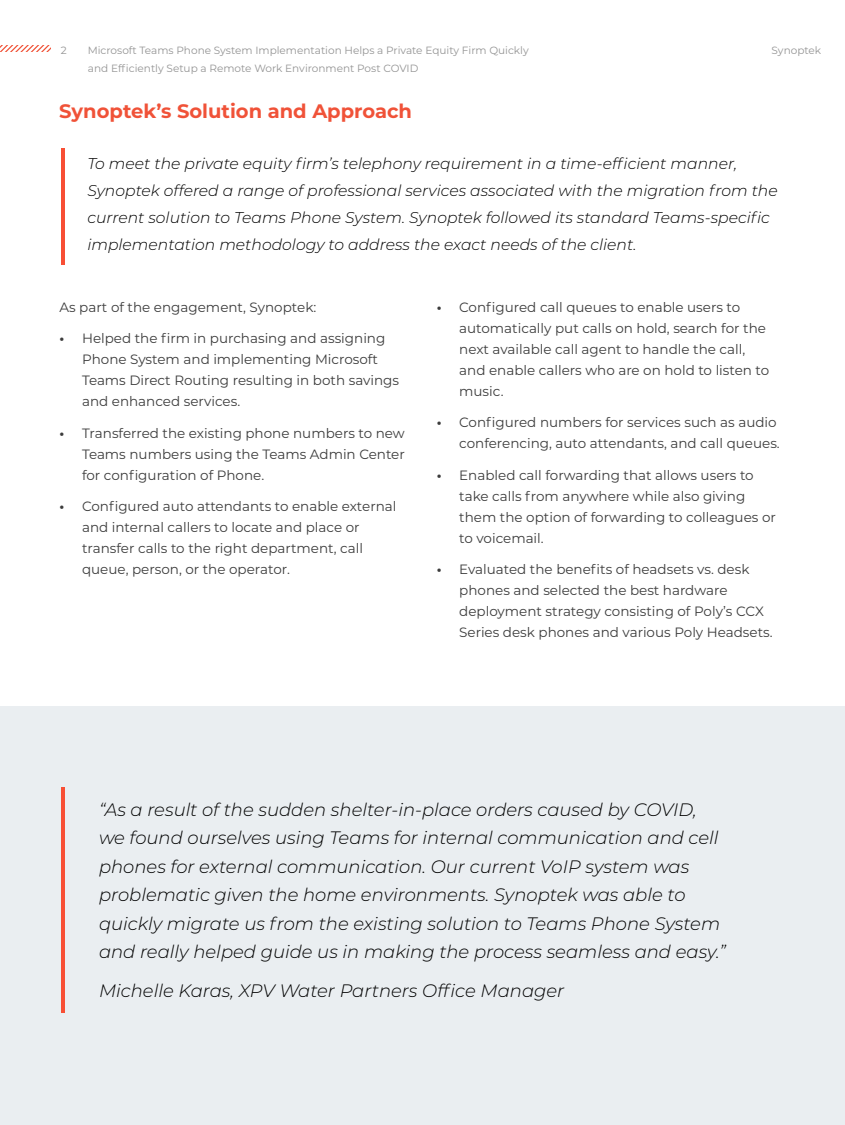
<style>
.page{position:relative;width:845px;height:1125px;background:#fff}
.page>*{position:absolute;margin:0;border:0;box-sizing:border-box;transform-origin:0 0}
.t1{font:700 19.5px "Montserrat";color:#f05238}
.t2{font:italic 300 18px/28.5px "Montserrat";color:#000}
.t3{font:italic 300 15.6px/27px "Montserrat";color:#000}
.t4{font:13.5px/21px "Montserrat";color:#3c3c3c}
.t5{font:10.5px/18px "Montserrat";color:#949494}
.s1{font-weight:700}
</style>
<div class="page">
<svg style="left:0;top:45px;width:50px;height:7px"></svg>
<div style="left:0;top:706px;width:844px;height:419px;background:#eaeef1"></div>
<hr style="left:61px;top:149px;width:3px;height:116px;background:#f84f35">
<hr style="left:61px;top:788px;width:3px;height:225px;background:#f84f35">
<p class="t5" style="left:61px;top:41px;width:7px">2</p>
<p class="t5" style="left:88px;top:41px;width:442px">Microsoft Teams Phone System Implementation Helps a Private Equity Firm Quickly and Efficiently Setup a Remote Work Environment Post COVID</p>
<p class="t5" style="left:771px;top:41px;width:51px">Synoptek</p>
<h1 class="t1" style="left:59px;top:97px;width:354px">Synoptek’s Solution and Approach</h1>
<p class="t3" style="left:87px;top:150px;width:692px">To meet the private equity firm’s telephony requirement in a time-efficient manner, Synoptek offered a range of professional services associated with the migration from the current solution to Teams Phone System. Synoptek followed its standard Teams-specific implementation methodology to address the exact needs of the client.</p>
<p class="t4" style="left:59px;top:296px;width:258px">As part of the engagement, Synoptek:</p>
<p class="t4" style="left:82px;top:327px;width:318px;text-indent:-23px"><span class="s1">•</span> Helped the firm in purchasing and assigning Phone System and implementing Microsoft Teams Direct Routing resulting in both savings and enhanced services.</p>
<p class="t4" style="left:82px;top:422px;width:324px;text-align:justify;text-indent:-23px"><span class="s1">•</span> Transferred the existing phone numbers to new Teams numbers using the Teams Admin Center for configuration of Phone.</p>
<p class="t4" style="left:82px;top:495px;width:316px;text-indent:-23px"><span class="s1">•</span> Configured auto attendants to enable external and internal callers to locate and place or transfer calls to the right department, call queue, person, or the operator.</p>
<p class="t4" style="left:459px;top:296px;width:311px;text-indent:-23px"><span class="s1">•</span> Configured call queues to enable users to automatically put calls on hold, search for the next available call agent to handle the call, and enable callers who are on hold to listen to music.</p>
<p class="t4" style="left:436px;top:411px;width:344px;text-align:right"><span class="s1">•</span> Configured numbers for services such as audio conferencing, auto attendants, and call queues.</p>
<p class="t4" style="left:459px;top:464px;width:318px;text-indent:-23px"><span class="s1">•</span> Enabled call forwarding that allows users to take calls from anywhere while also giving them the option of forwarding to colleagues or to voicemail.</p>
<p class="t4" style="left:459px;top:558px;width:315px;text-indent:-23px"><span class="s1">•</span> Evaluated the benefits of headsets vs. desk phones and selected the best hardware deployment strategy consisting of Poly’s CCX Series desk phones and various Poly Headsets.</p>
<p class="t2" style="left:99px;top:795px;width:628px">“As a result of the sudden shelter-in-place orders caused by COVID, we found ourselves using Teams for internal communication and cell phones for external communication. Our current VoIP system was problematic given the home environments. Synoptek was able to quickly migrate us from the existing solution to Teams Phone System and really helped guide us in making the process seamless and easy.”</p>
<h2 class="t2" style="left:99px;top:976px;width:467px">Michelle Karas, XPV Water Partners Office Manager</h2>
</div>
